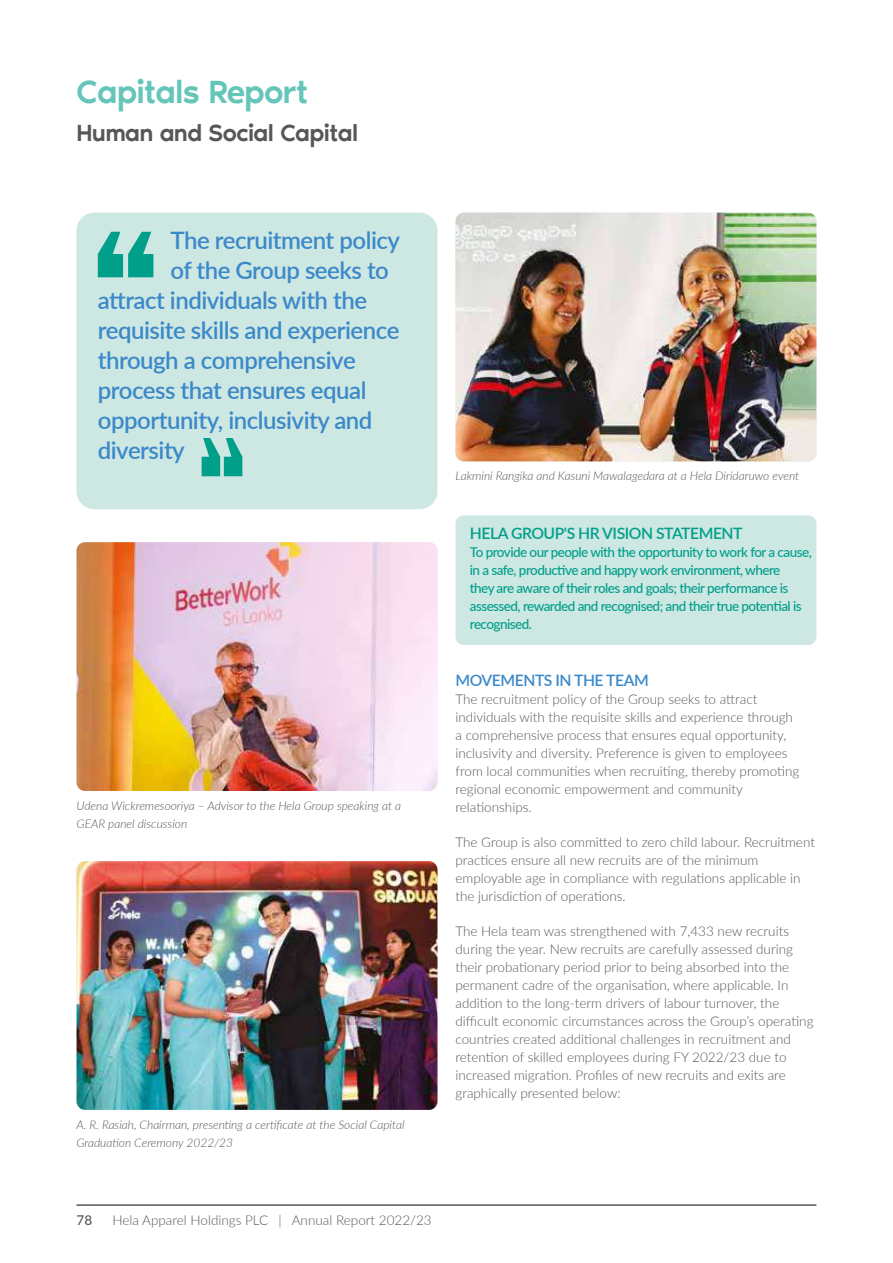
<style>
.page{position:relative;width:893px;height:1263px;background:#fff}
.page>*{position:absolute;margin:0;border:0;box-sizing:border-box;transform-origin:0 0}
.t1{font:500 33px "Noir Pro";letter-spacing:-.03em;color:#66c5b9}
.t2{font:600 24px "Lato";letter-spacing:-.02em;color:#3c89c9}
.t3{font:500 24px "Noir Pro";letter-spacing:-.03em;color:#575756}
.t4{font:600 15.75px "Lato";letter-spacing:-.03em;color:#009f8a}
.t5{font:600 15.75px "Lato";letter-spacing:-.03em;color:#3c89c9}
.t6{font:300 13.5px/18px "Lato";color:#575756}
.t7{font:500 13.5px/18px "Lato";letter-spacing:-.04em;color:#009f8a}
.t8{font:500 13.5px "Lato";color:#575756}
.t9{font:italic 300 12px/18px "Lato";color:#575756}
</style>
<div class="page">
<hr style="left:77px;top:1205px;width:739px;height:1px;background:#000">
<div style="left:77px;top:213px;width:360px;height:296px;background:#cde7e3;border-radius:18px"></div>
<svg style="left:98px;top:232px;width:55px;height:45px"></svg>
<svg style="left:202px;top:438px;width:40px;height:38px"></svg>
<img style="left:77px;top:542px;width:360px;height:249px">
<img style="left:455px;top:213px;width:361px;height:248px">
<img style="left:77px;top:861px;width:360px;height:249px">
<div style="left:455px;top:515px;width:361px;height:130px;background:#cde7e3;border-radius:9px"></div>
<h1 class="t1" style="left:77px;top:66px;width:233px">Capitals Report</h1>
<h2 class="t3" style="left:77px;top:114px;width:283px">Human and Social Capital</h2>
<h2 class="t2" style="left:170px;top:223px;width:231px">The recruitment policy</h2>
<h2 class="t2" style="left:170px;top:253px;width:220px">of the Group seeks to</h2>
<h2 class="t2" style="left:98px;top:283px;width:271px">attract individuals with the</h2>
<h2 class="t2" style="left:98px;top:313px;width:303px">requisite skills and experience</h2>
<h2 class="t2" style="left:98px;top:343px;width:259px">through a comprehensive</h2>
<h2 class="t2" style="left:98px;top:373px;width:270px">process that ensures equal</h2>
<h2 class="t2" style="left:98px;top:403px;width:276px">opportunity, inclusivity and</h2>
<h2 class="t2" style="left:98px;top:433px;width:89px">diversity</h2>
<p class="t9" style="left:77px;top:796px;width:326px">Udena Wickremesooriya – Advisor to the Hela Group speaking at a<br>GEAR panel discussion</p>
<p class="t9" style="left:77px;top:1115px;width:330px">A. R. Rasiah, Chairman, presenting a certificate at the Social Capital<br>Graduation Ceremony 2022/23</p>
<p class="t9" style="left:455px;top:466px;width:345px">Lakmini Rangika and Kasuni Mawalagedara at a Hela Diridaruwo event</p>
<p class="t4" style="left:470px;top:522px;width:274px">HELA GROUP'S HR VISION STATEMENT</p>
<p class="t7" style="left:470px;top:542px;width:343px">To provide our people with the opportunity to work for a cause, in a safe, productive and happy work environment, where<br>they are aware of their roles and goals; their performance is assessed, rewarded and recognised; and their true potential is recognised.</p>
<p class="t5" style="left:455px;top:669px;width:195px">MOVEMENTS IN THE TEAM</p>
<p class="t6" style="left:455px;top:690px;width:345px">The recruitment policy of the Group seeks to attract individuals with the requisite skills and experience through a comprehensive process that ensures equal opportunity, inclusivity and diversity. Preference is given to employees from local communities when recruiting, thereby promoting regional economic empowerment and community relationships.</p>
<p class="t6" style="left:455px;top:833px;width:361px">The Group is also committed to zero child labour. Recruitment practices ensure all new recruits are of the minimum employable age in compliance with regulations applicable in the jurisdiction of operations.</p>
<p class="t6" style="left:455px;top:922px;width:360px">The Hela team was strengthened with 7,433 new recruits during the year. New recruits are carefully assessed during their probationary period prior to being absorbed into the permanent cadre of the organisation, where applicable. In addition to the long-term drivers of labour turnover, the difficult economic circumstances across the Group’s operating countries created additional challenges in recruitment and retention of skilled employees during FY 2022/23 due to increased migration. Profiles of new recruits and exits are graphically presented below:</p>
<p class="t8" style="left:77px;top:1210px;width:17px">78</p>
<p class="t6" style="left:112px;top:1210px;width:321px">Hela Apparel Holdings PLC | Annual Report 2022/23</p>
</div>
